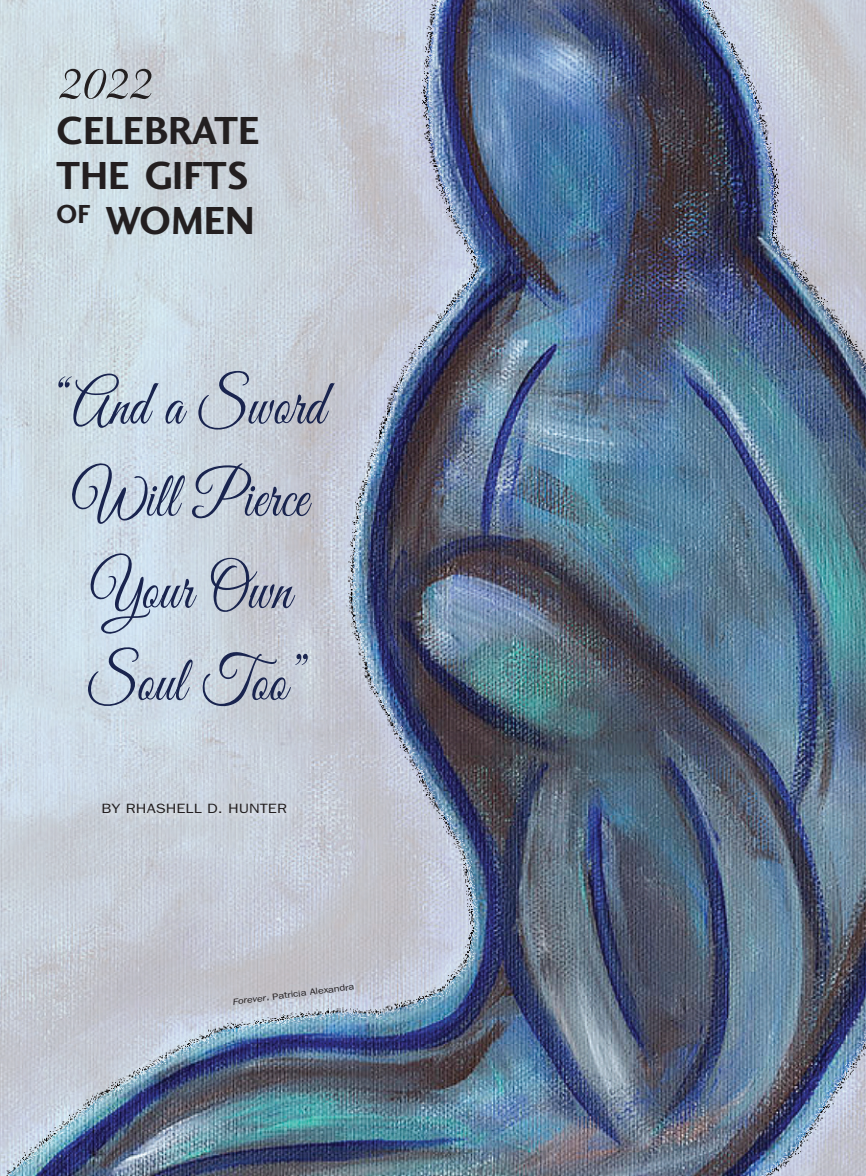
<style>
.page{position:relative;width:866px;height:1176px;background:#fff}
.page>*{position:absolute;margin:0;border:0;box-sizing:border-box;transform-origin:0 0}
.t1{font:64.8px "Great Vibes";color:#19244f;scale:.83 1}
.t2{font:54px "Boulevard";color:#231f20}
.t3{font:40.5px "Charlotte Sans Bold Plain";color:#231f20}
.t4{font:13.5px "ITC Franklin Gothic Std";color:#231f20;scale:1.2 1}
.t5{font:9px "ITC Franklin Gothic Std";color:#231f20;scale:1.2 1}
.s1{font-style:italic}
</style>
<div class="page">
<img style="left:0;top:0;width:865px;height:1176px">
<img style="left:45px;top:772px;width:306px;height:83px">
<img style="left:0;top:335px;width:399px;height:437px">
<p class="t2" style="left:56px;top:62px;width:96px">2022</p>
<p class="t3" style="left:56px;top:114px;width:205px">CELEBRATE</p>
<p class="t3" style="left:56px;top:159px;width:194px">THE GIFTS</p>
<p class="t3" style="left:56px;top:204px;width:200px"><sup>OF</sup> WOMEN</p>
<p class="t1" style="left:56px;top:363px;width:325px">“And a Sword</p>
<p class="t1" style="left:73px;top:455px;width:284px">Will Pierce</p>
<p class="t1" style="left:89px;top:547px;width:244px">Your Own</p>
<p class="t1" style="left:88px;top:640px;width:266px">Soul Too”</p>
<p class="t4" style="left:101px;top:800px;width:156px">BY RHASHELL D. HUNTER</p>
<p class="t5" style="left:232px;top:996px;width:104px;rotate:-7deg"><span class="s1">Forever</span>, Patricia Alexandra</p>
</div>
